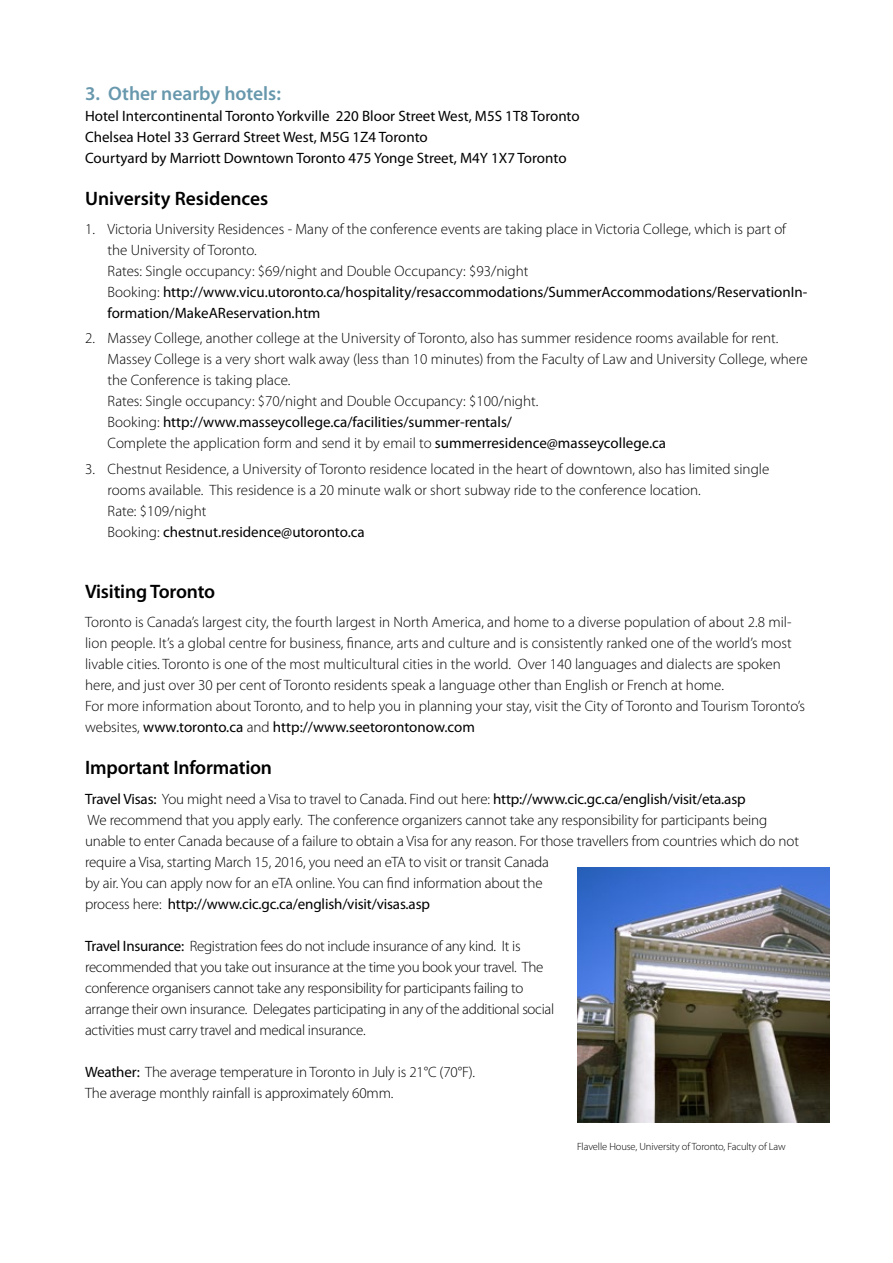
<style>
.page{position:relative;width:893px;height:1263px;background:#fff}
.page>*{position:absolute;margin:0;border:0;box-sizing:border-box;transform-origin:0 0}
.t1{font:600 19.5px "Myriad Pro";letter-spacing:-.01em;color:#000}
.t2{font:600 19.5px "Myriad Pro";color:#6898ad}
.t3{font:300 15px/21px "Myriad Pro";color:#000}
.t4{font:300 15px/21px "Myriad Pro";letter-spacing:-.02em;color:#000}
.t5{font:15px/21px "Myriad Pro";color:#000}
.t6{font:300 10.5px "Myriad Pro";letter-spacing:-.01em;color:#000}
.s1{font-weight:400}
</style>
<div class="page">
<img style="left:577px;top:867px;width:252px;height:255px">
<h1 class="t2" style="left:85px;top:81px;width:197px">3. Other nearby hotels:</h1>
<p class="t5" style="left:85px;top:105px;width:496px">Hotel Intercontinental Toronto Yorkville 220 Bloor Street West, M5S 1T8 Toronto<br>Chelsea Hotel 33 Gerrard Street West, M5G 1Z4 Toronto<br>Courtyard by Marriott Downtown Toronto 475 Yonge Street, M4Y 1X7 Toronto</p>
<h1 class="t1" style="left:85px;top:186px;width:185px">University Residences</h1>
<p class="t3" style="left:108px;top:218px;width:701px;text-indent:-22px">1. Victoria University Residences - Many of the conference events are taking place in Victoria College, which is part of the University of Toronto.<br>Rates: Single occupancy: $69/night and Double Occupancy: $93/night<br>Booking: <span class="s1">http://www.vicu.utoronto.ca/hospitality/resaccommodations/SummerAccommodations/ReservationIn&shy;formation/MakeAReservation.htm</span></p>
<p class="t3" style="left:108px;top:328px;width:702px;text-indent:-22px">2. Massey College, another college at the University of Toronto, also has summer residence rooms available for rent.<br>Massey College is a very short walk away (less than 10 minutes) from the Faculty of Law and University College, where the Conference is taking place.<br>Rates: Single occupancy: $70/night and Double Occupancy: $100/night.<br>Booking: <span class="s1">http://www.masseycollege.ca/facilities/summer-rentals/<br></span>Complete the application form and send it by email to <span class="s1">summerresidence@masseycollege.ca</span></p>
<p class="t3" style="left:108px;top:458px;width:663px;text-indent:-22px">3. Chestnut Residence, a University of Toronto residence located in the heart of downtown, also has limited single rooms available. This residence is a 20 minute walk or short subway ride to the conference location.<br>Rate: $109/night<br>Booking: <span class="s1">chestnut.residence@utoronto.ca</span></p>
<h1 class="t1" style="left:85px;top:579px;width:132px">Visiting Toronto</h1>
<p class="t3" style="left:85px;top:612px;width:721px">Toronto is Canada’s largest city, the fourth largest in North America, and home to a diverse population of about 2.8 mil&shy;lion people. It’s a global centre for business, finance, arts and culture and is consistently ranked one of the world’s most livable cities. Toronto is one of the most multicultural cities in the world. Over 140 languages and dialects are spoken here, and just over 30 per cent of Toronto residents speak a language other than English or French at home.<br>For more information about Toronto, and to help you in planning your stay, visit the City of Toronto and Tourism Toronto’s websites, <span class="s1">www.toronto.ca</span> and <span class="s1">http://www.seetorontonow.com</span></p>
<h1 class="t1" style="left:85px;top:755px;width:189px">Important Information</h1>
<p class="t3" style="left:85px;top:788px;width:715px"><span class="s1">Travel Visas:</span> You might need a Visa to travel to Canada. Find out here: <span class="s1">http://www.cic.gc.ca/english/visit/eta.asp<br></span>We recommend that you apply early. The conference organizers cannot take any responsibility for participants being unable to enter Canada because of a failure to obtain a Visa for any reason. For those travellers from countries which do not require a Visa, starting March 15, 2016, you need an eTA to visit or transit Canada<br>by air. You can apply now for an eTA online. You can find information about the<br>process here: <span class="s1">http://www.cic.gc.ca/english/visit/visas.asp</span></p>
<p class="t4" style="left:85px;top:935px;width:471px"><span class="s1">Travel Insurance:</span> Registration fees do not include insurance of any kind. It is recommended that you take out insurance at the time you book your travel. The conference organisers cannot take any responsibility for participants failing to arrange their own insurance. Delegates participating in any of the additional social activities must carry travel and medical insurance.</p>
<p class="t3" style="left:85px;top:1061px;width:392px"><span class="s1">Weather:</span> The average temperature in Toronto in July is 21°C (70°F).<br>The average monthly rainfall is approximately 60mm.</p>
<p class="t6" style="left:577px;top:1140px;width:210px">Flavelle House, University of Toronto, Faculty of Law</p>
</div>
